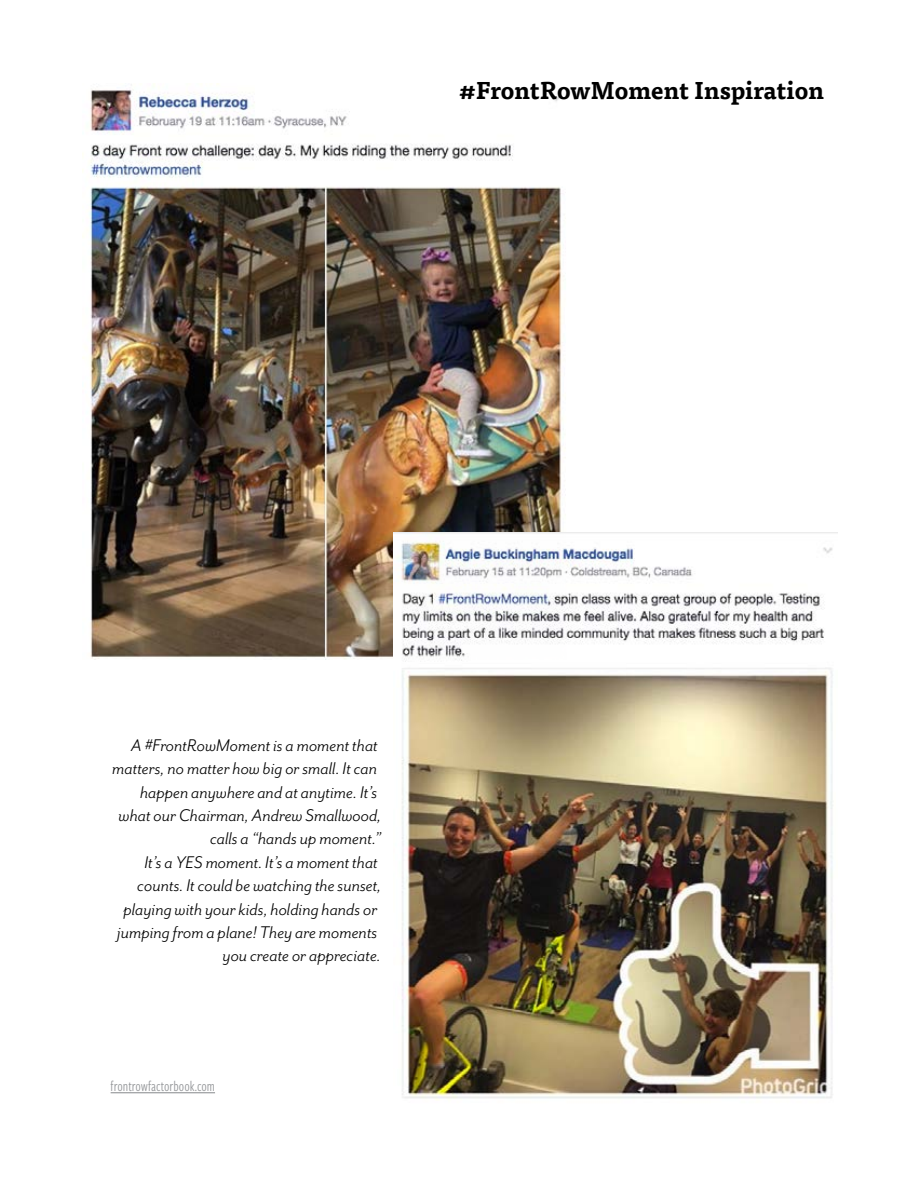
<style>
.page{position:relative;width:918px;height:1188px;background:#fff}
.page>*{position:absolute;margin:0;border:0;box-sizing:border-box;transform-origin:0 0}
.long_quote{font:700 24px "Tisa Pro";color:#000}
.body_text{font:italic 19.5px/23.4px "Mr Eaves San OT";color:#000;text-align:right}
.t1{font:15px "Freight Sans Cmp Pro";color:#939598}
</style>
<div class="page">
<img style="left:82px;top:83px;width:482px;height:577px">
<img style="left:393px;top:532px;width:444px;height:568px">
<hr style="left:111px;top:1092px;width:104px;height:1px;background:#939598">
<p class="long_quote" style="left:459px;top:71px;width:366px">#FrontRowMoment Inspiration</p>
<p class="body_text" style="left:112px;top:734px;width:271px">A #FrontRowMoment is a moment that matters, no matter how big or small. It can happen anywhere and at anytime. It’s what our Chairman, Andrew Smallwood, calls a “hands up moment.”<br>It’s a YES moment. It’s a moment that counts. It could be watching the sunset, playing with your kids, holding hands or jumping from a plane! They are moments you create or appreciate.</p>
<p class="t1" style="left:111px;top:1076px;width:106px">frontrowfactorbook.com</p>
</div>
